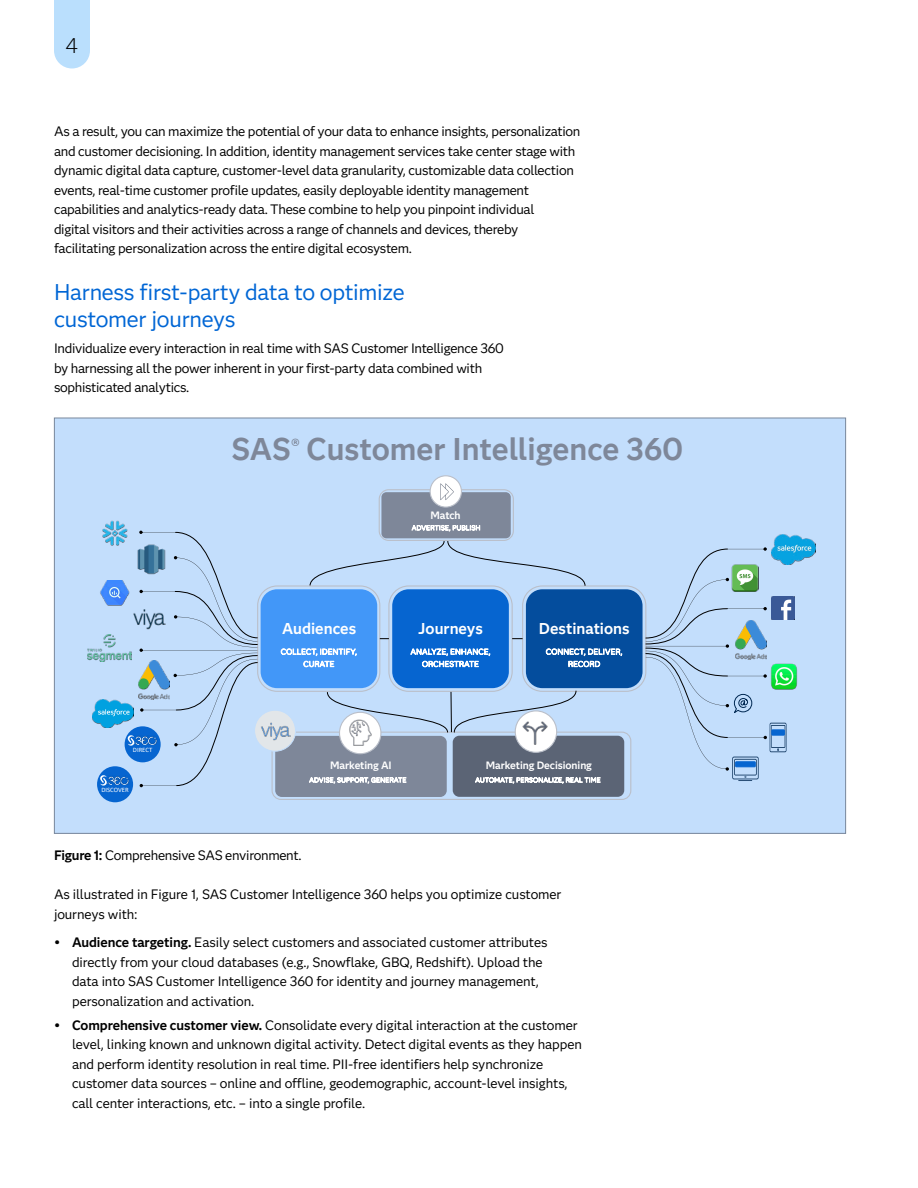
<style>
.page{position:relative;width:918px;height:1188px;background:#fff}
.page>*{position:absolute;margin:0;border:0;box-sizing:border-box;transform-origin:0 0}
.t1{font:700 31.05px "Anova";color:#7e8799}
.Subhead-1{font:22.5px/27px "Anova";letter-spacing:-.01em;color:#0066d5}
.t2{font:300 21px "Anova";color:#000}
.t3{font:700 15.6px "Anova";color:#fff}
.Body{font:13.5px/19.5px "Anova";letter-spacing:-.02em;color:#000}
.Body_Before_bullet{font:13.5px/19.5px "Anova";letter-spacing:-.005em;color:#000}
.t4{font:700 10.5px "Anova";letter-spacing:-.005em;color:#fff}
.t5{font:300 7.65px/12.3px "Anova";letter-spacing:.02em;color:#fff;text-align:center}
.t6{font:300 6.6px "Anova";letter-spacing:.02em;color:#fff}
.t7{font:6.6px "Calibri";color:#fff}
.s1{font-weight:700}
</style>
<div class="page">
<div style="left:54px;top:0;width:36px;height:68px;background:#badffd"></div>
<div style="left:54px;top:418px;width:792px;height:415px;background:#c3defc"></div>
<div style="left:261px;top:589px;width:116px;height:99px;background:#4297f8;border-radius:16px"></div>
<div style="left:257px;top:585px;width:123px;height:107px;border:1px solid #babfc9;border-radius:19px"></div>
<div style="left:392px;top:589px;width:117px;height:99px;background:#0665d0;border-radius:16px"></div>
<div style="left:388px;top:585px;width:125px;height:107px;border:1px solid #babfc9;border-radius:20px"></div>
<div style="left:526px;top:589px;width:117px;height:99px;background:#044d9d;border-radius:16px"></div>
<div style="left:522px;top:585px;width:124px;height:107px;border:1px solid #babfc9;border-radius:20px"></div>
<img style="left:260px;top:643px;width:1px;height:28px">
<img style="left:377px;top:643px;width:136px;height:28px">
<img style="left:522px;top:643px;width:124px;height:28px">
<img style="left:100px;top:580px;width:28px;height:26px">
<img style="left:102px;top:520px;width:26px;height:26px">
<img style="left:92px;top:699px;width:36px;height:29px">
<img style="left:87px;top:635px;width:41px;height:26px">
<div style="left:97px;top:766px;width:36px;height:36px;background:#0665d0;border-radius:50%"></div>
<svg style="left:100px;top:775px;width:7px;height:11px"></svg>
<img style="left:107px;top:776px;width:21px;height:9px">
<img style="left:774px;top:534px;width:41px;height:31px">
<img style="left:786px;top:663px;width:12px;height:27px">
<img style="left:786px;top:596px;width:9px;height:24px">
<svg style="left:646px;top:547px;width:140px;height:234px"></svg>
<div style="left:125px;top:726px;width:36px;height:36px;background:#0665d0;border-radius:50%"></div>
<svg style="left:128px;top:531px;width:130px;height:256px"></svg>
<img style="left:135px;top:735px;width:22px;height:10px">
<div style="left:275px;top:736px;width:172px;height:61px;background:#7e8799;border-radius:7px"></div>
<div style="left:272px;top:732px;width:359px;height:68px;border:1px solid #babfc9;border-radius:9px"></div>
<div style="left:255px;top:710px;width:41px;height:41px;background:#e2e6e9;border-radius:50%"></div>
<div style="left:254px;top:710px;width:42px;height:41px;border:1px solid #c3defc;border-radius:50%"></div>
<img style="left:261px;top:722px;width:29px;height:19px">
<div style="left:453px;top:736px;width:171px;height:61px;background:#5b6475;border-radius:7px"></div>
<div style="left:340px;top:712px;width:41px;height:42px;background:#fff;border-radius:50%"></div>
<div style="left:339px;top:712px;width:42px;height:42px;border:1px solid #babfc9;border-radius:50%"></div>
<img style="left:452px;top:774px;width:173px;height:13px">
<div style="left:515px;top:711px;width:42px;height:41px;background:#fff;border-radius:50%"></div>
<div style="left:515px;top:710px;width:42px;height:43px;border:1px solid #babfc9;border-radius:50%"></div>
<img style="left:346px;top:732px;width:30px;height:16px">
<img style="left:522px;top:732px;width:15px;height:15px">
<svg style="left:327px;top:691px;width:249px;height:41px"></svg>
<svg style="left:310px;top:541px;width:275px;height:45px"></svg>
<div style="left:381px;top:492px;width:130px;height:46px;background:#7e8799;border-radius:5px"></div>
<div style="left:379px;top:489px;width:135px;height:52px;border:1px solid #babfc9;border-radius:9px"></div>
<div style="left:430px;top:476px;width:31px;height:31px;background:#fff;border-radius:50%"></div>
<div style="left:430px;top:475px;width:32px;height:33px;border:1px solid #babfc9;border-radius:50%"></div>
<svg style="left:440px;top:483px;width:14px;height:17px"></svg>
<img style="left:381px;top:522px;width:130px;height:13px">
<h3 class="t2" style="left:66px;top:32px;width:14px">4</h3>
<p class="Body" style="left:54px;top:121px;width:528px">As a result, you can maximize the potential of your data to enhance insights, personalization and customer decisioning. In addition, identity management services take center stage with dynamic digital data capture, customer-level data granularity, customizable data collection events, real-time customer profile updates, easily deployable identity management capabilities and analytics-ready data. These combine to help you pinpoint individual<br>digital visitors and their activities across a range of channels and devices, thereby facilitating personalization across the entire digital ecosystem.</p>
<h2 class="Subhead-1" style="left:54px;top:277px;width:352px">Harness first-party data to optimize customer journeys</h2>
<p class="Body" style="left:54px;top:338px;width:451px">Individualize every interaction in real time with SAS Customer Intelligence 360 by harnessing all the power inherent in your first-party data combined with sophisticated analytics.</p>
<h1 class="t1" style="left:231px;top:426px;width:453px">SAS<sup>®</sup> Customer Intelligence 360</h1>
<p class="t4" style="left:431px;top:508px;width:32px">Match</p>
<p class="t6" style="left:412px;top:523px;width:70px">ADVERTISE, PUBLISH</p>
<p class="t7" style="left:133px;top:745px;width:21px">DIRECT</p>
<p class="t7" style="left:101px;top:785px;width:29px">DISCOVER</p>
<p class="t3" style="left:282px;top:617px;width:76px">Audiences</p>
<p class="t3" style="left:418px;top:617px;width:66px">Journeys</p>
<p class="t3" style="left:539px;top:617px;width:92px">Destinations</p>
<p class="t5" style="left:281px;top:645px;width:78px">COLLECT, IDENTIFY,<br>CURATE</p>
<p class="t5" style="left:410px;top:645px;width:82px">ANALYZE, ENHANCE,<br>ORCHESTRATE</p>
<p class="t5" style="left:546px;top:645px;width:78px">CONNECT, DELIVER,<br>RECORD</p>
<p class="t4" style="left:330px;top:758px;width:63px">Marketing AI</p>
<p class="t4" style="left:486px;top:758px;width:108px">Marketing Decisioning</p>
<p class="t6" style="left:309px;top:775px;width:99px">ADVISE, SUPPORT, GENERATE</p>
<p class="t6" style="left:475px;top:775px;width:127px">AUTOMATE, PERSONALIZE, REAL TIME</p>
<p class="Body" style="left:54px;top:845px;width:249px"><span class="s1">Figure 1:</span> Comprehensive SAS environment.</p>
<p class="Body_Before_bullet" style="left:54px;top:884px;width:509px">As illustrated in Figure 1, SAS Customer Intelligence 360 helps you optimize customer journeys with:</p>
<p class="Body" style="left:72px;top:932px;width:477px;text-indent:-18px"><span class="s1">• Audience targeting.</span> Easily select customers and associated customer attributes directly from your cloud databases (e.g., Snowflake, GBQ, Redshift). Upload the data into SAS Customer Intelligence 360 for identity and journey management, personalization and activation.</p>
<p class="Body" style="left:72px;top:1015px;width:511px;text-indent:-18px"><span class="s1">• Comprehensive customer view.</span> Consolidate every digital interaction at the customer level, linking known and unknown digital activity. Detect digital events as they happen and perform identity resolution in real time. PII-free identifiers help synchronize customer data sources – online and offline, geodemographic, account-level insights, call center interactions, etc. – into a single profile.</p>
</div>
